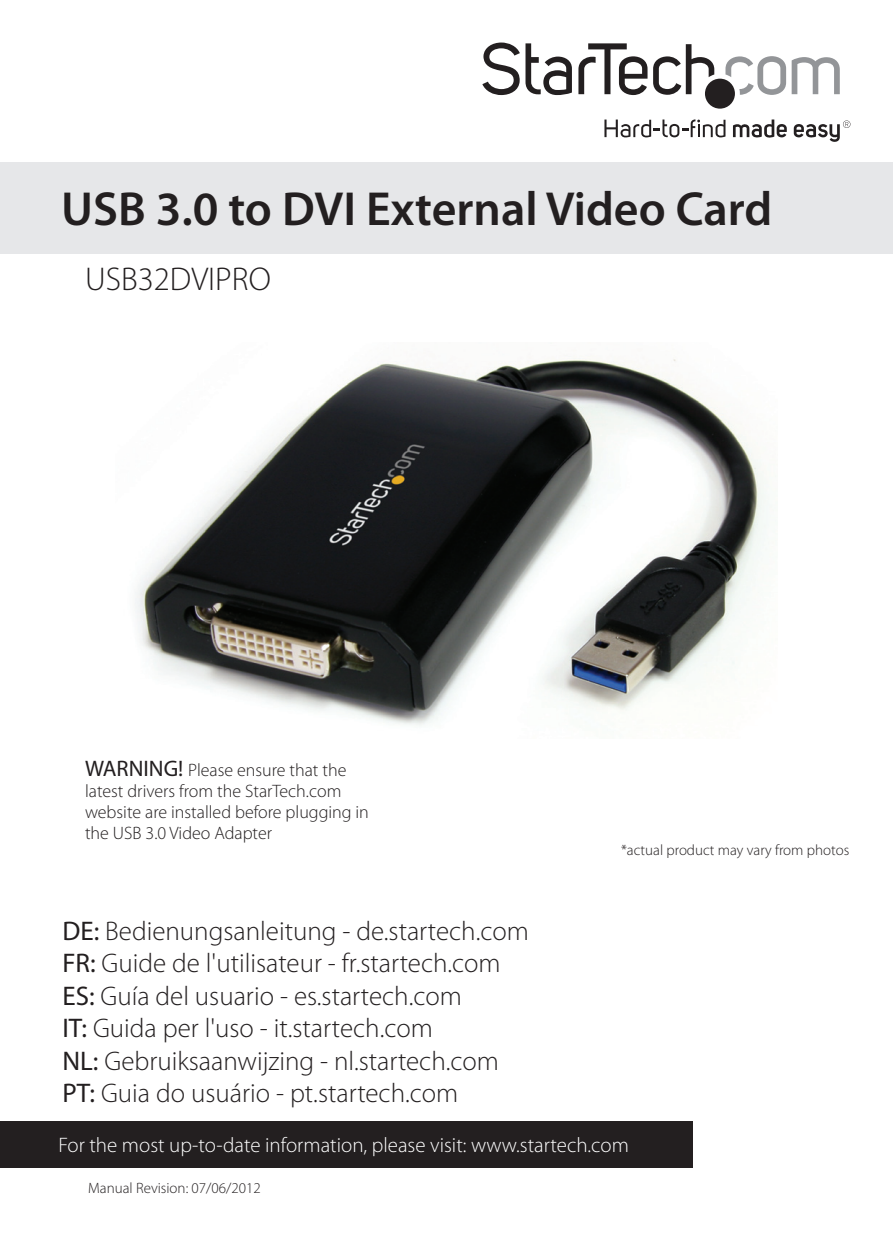
<style>
.page{position:relative;width:893px;height:1259px;background:#fff}
.page>*{position:absolute;margin:0;border:0;box-sizing:border-box;transform-origin:0 0}
.Manual_Description{font:600 48px "Myriad Pro";color:#231f20}
.Manual_Title_SKU{font:300 33px "Myriad Pro";color:#231f20}
.Manual_Description-2{font:300 27px "Myriad Pro";color:#231f20}
.Text{font:300 21px "Myriad Pro";color:#fff}
.Text-2{font:300 18px/21px "Myriad Pro";color:#231f20}
.Text-3{font:300 15px "Myriad Pro";color:#231f20}
.s1{font-weight:400;font-size:22.5px}
.s2{font-weight:400}
</style>
<div class="page">
<svg style="left:792px;top:57px;width:48px;height:37px"></svg>
<svg style="left:725px;top:56px;width:61px;height:39px"></svg>
<svg style="left:794px;top:120px;width:56px;height:22px"></svg>
<svg style="left:733px;top:119px;width:54px;height:19px"></svg>
<svg style="left:604px;top:119px;width:121px;height:18px"></svg>
<svg style="left:482px;top:43px;width:90px;height:52px"></svg>
<svg style="left:578px;top:43px;width:69px;height:52px"></svg>
<svg style="left:653px;top:44px;width:61px;height:51px"></svg>
<div style="left:705px;top:79px;width:30px;height:30px;background:#231f20;border-radius:50%"></div>
<div style="left:0;top:1121px;width:692px;height:46px;background:#231f20"></div>
<div style="left:0;top:162px;width:893px;height:92px;background:#e6e7e9"></div>
<img style="left:135px;top:359px;width:631px;height:367px">
<p class="Manual_Description" style="left:61px;top:178px;width:713px">USB 3.0 to DVI External Video Card</p>
<p class="Manual_Title_SKU" style="left:85px;top:260px;width:187px">USB32DVIPRO</p>
<p class="Text-2" style="left:85px;top:759px;width:285px"><span class="s1">WARNING!</span> Please ensure that the latest drivers from the StarTech.com website are installed before plugging in the USB 3.0 Video Adapter</p>
<p class="Manual_Description-2" style="left:62px;top:914px;width:468px"><span class="s2">DE:</span> Bedienungsanleitung - de.startech.com</p>
<p class="Manual_Description-2" style="left:62px;top:947px;width:440px"><span class="s2">FR:</span> Guide de l'utilisateur - fr.startech.com</p>
<p class="Manual_Description-2" style="left:62px;top:979px;width:401px"><span class="s2">ES:</span> Guía del usuario - es.startech.com</p>
<p class="Manual_Description-2" style="left:62px;top:1012px;width:372px"><span class="s2">IT:</span> Guida per l'uso - it.startech.com</p>
<p class="Manual_Description-2" style="left:62px;top:1044px;width:438px"><span class="s2">NL:</span> Gebruiksaanwijzing - nl.startech.com</p>
<p class="Manual_Description-2" style="left:62px;top:1076px;width:397px"><span class="s2">PT:</span> Guia do usuário - pt.startech.com</p>
<p class="Text-3" style="left:621px;top:840px;width:230px">*actual product may vary from photos</p>
<p class="Text" style="left:58px;top:1132px;width:572px">For the most up-to-date information, please visit: www.startech.com</p>
<p class="Text-3" style="left:88px;top:1178px;width:174px">Manual Revision: 07/06/2012</p>
</div>
